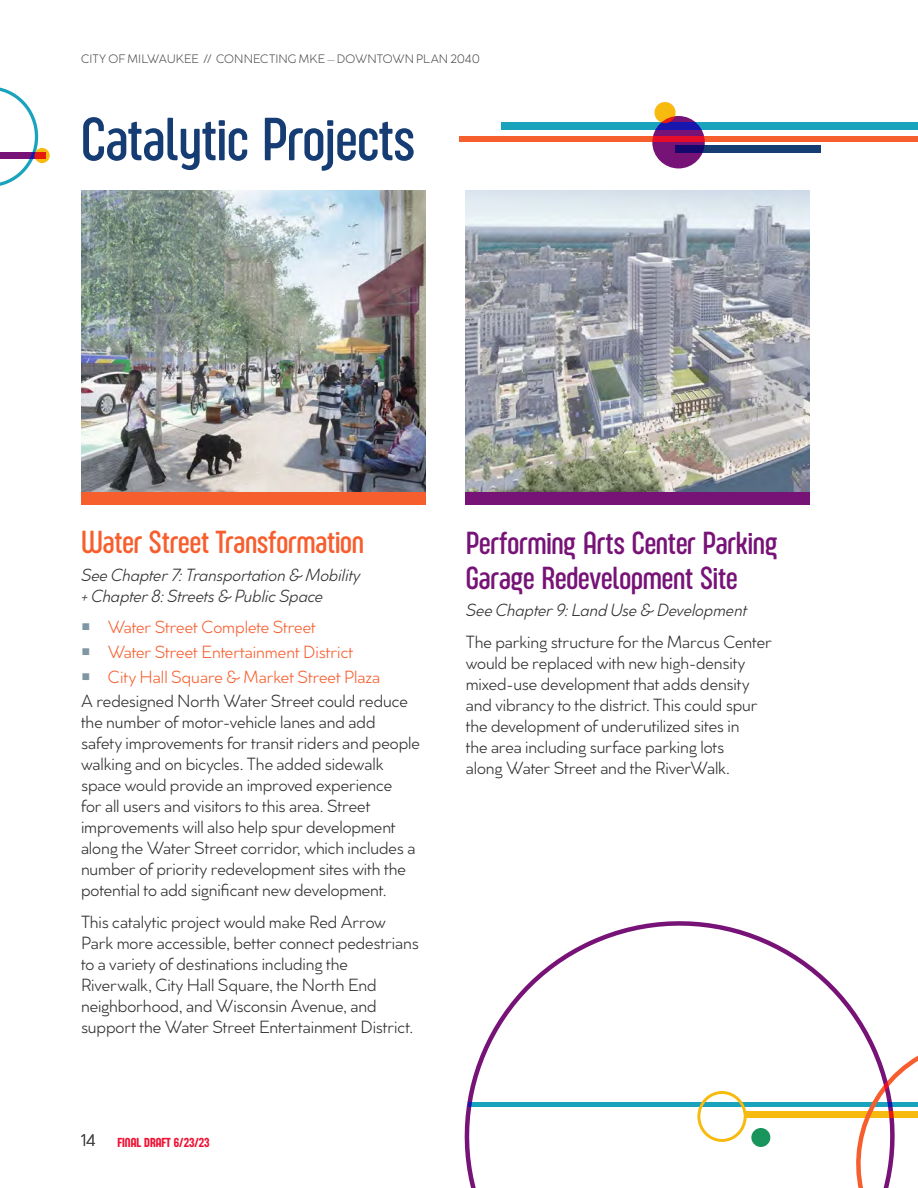
<style>
.page{position:relative;width:918px;height:1188px;background:#fff}
.page>*{position:absolute;margin:0;border:0;box-sizing:border-box;transform-origin:0 0}
.Header_-_Sections{font:300 63px "Sugo Pro Display";color:#153d74}
.Header_-_level_1{font:300 33px/35px "Sugo Pro Display";color:#771277}
.Header_-_level_1-2{font:300 33px "Sugo Pro Display";color:#f75e2e}
.Body_Text{font:300 17.25px/21px "Cocogoose Classic";letter-spacing:-.005em;color:#312f30}
.Body_Text-2{font:italic 300 17.25px/21px "Cocogoose Classic";letter-spacing:-.005em;color:#312f30}
.t1{font:300 17.25px "Cocogoose Classic";color:#f75e2e}
.t2{font:300 16.5px "Cocogoose Classic";color:#3e3e3f}
.t3{font:13.5px "Sugo Pro Display";color:#f01134}
.t4{font:300 12px "Cocogoose Classic";letter-spacing:.005em;color:#4b4c4d}
</style>
<div class="page">
<img style="left:81px;top:190px;width:344px;height:303px">
<div style="left:675px;top:145px;width:146px;height:7px;background:#153d74"></div>
<div style="left:501px;top:123px;width:417px;height:7px;background:#19a3bc"></div>
<div style="left:459px;top:136px;width:459px;height:6px;background:#f75e2e"></div>
<div style="left:654px;top:102px;width:22px;height:21px;background:#f7ba0e;border-radius:50%"></div>
<svg style="left:652px;top:116px;width:53px;height:52px;background:#711371"></svg>
<div style="left:81px;top:493px;width:344px;height:12px;background:#f75e2e"></div>
<svg style="left:0;top:87px;width:38px;height:99px"></svg>
<div style="left:35px;top:148px;width:15px;height:15px;background:#f7ba0e;border-radius:50%"></div>
<img style="left:466px;top:190px;width:344px;height:303px">
<div style="left:466px;top:493px;width:344px;height:12px;background:#771277"></div>
<svg style="left:464px;top:921px;width:454px;height:267px"></svg>
<svg style="left:0;top:152px;width:46px;height:7px"></svg>
<p class="t4" style="left:81px;top:50px;width:400px">CITY OF MILWAUKEE // CONNECTING MKE – DOWNTOWN PLAN 2040</p>
<p class="Header_-_Sections" style="left:81px;top:104px;width:335px">Catalytic Projects</p>
<p class="Header_-_level_1-2" style="left:81px;top:523px;width:285px">Water Street Transformation</p>
<p class="Body_Text-2" style="left:81px;top:563px;width:281px">See Chapter 7: Transportation &amp; Mobility + Chapter 8: Streets &amp; Public Space</p>
<p class="t1" style="left:108px;top:615px;width:209px">Water Street Complete Street</p>
<p class="t1" style="left:108px;top:639px;width:247px">Water Street Entertainment District</p>
<p class="t1" style="left:108px;top:664px;width:274px">City Hall Square &amp; Market Street Plaza</p>
<p class="Body_Text" style="left:81px;top:690px;width:341px">A redesigned North Water Street could reduce the number of motor-vehicle lanes and add safety improvements for transit riders and people walking and on bicycles. The added sidewalk space would provide an improved experience<br>for all users and visitors to this area. Street improvements will also help spur development along the Water Street corridor, which includes a number of priority redevelopment sites with the potential to add significant new development.</p>
<p class="Body_Text" style="left:81px;top:911px;width:339px">This catalytic project would make Red Arrow Park more accessible, better connect pedestrians to a variety of destinations including the Riverwalk, City Hall Square, the North End neighborhood, and Wisconsin Avenue, and support the Water Street Entertainment District.</p>
<p class="t2" style="left:81px;top:1129px;width:16px">14</p>
<p class="t3" style="left:117px;top:1135px;width:94px">FINAL DRAFT 6/23/23</p>
<p class="Header_-_level_1" style="left:466px;top:525px;width:313px">Performing Arts Center Parking<br>Garage Redevelopment Site</p>
<p class="Body_Text-2" style="left:466px;top:599px;width:283px">See Chapter 9: Land Use &amp; Development</p>
<p class="Body_Text" style="left:466px;top:631px;width:308px">The parking structure for the Marcus Center would be replaced with new high-density mixed-use development that adds density and vibrancy to the district. This could spur the development of underutilized sites in<br>the area including surface parking lots<br>along Water Street and the RiverWalk.</p>
</div>
